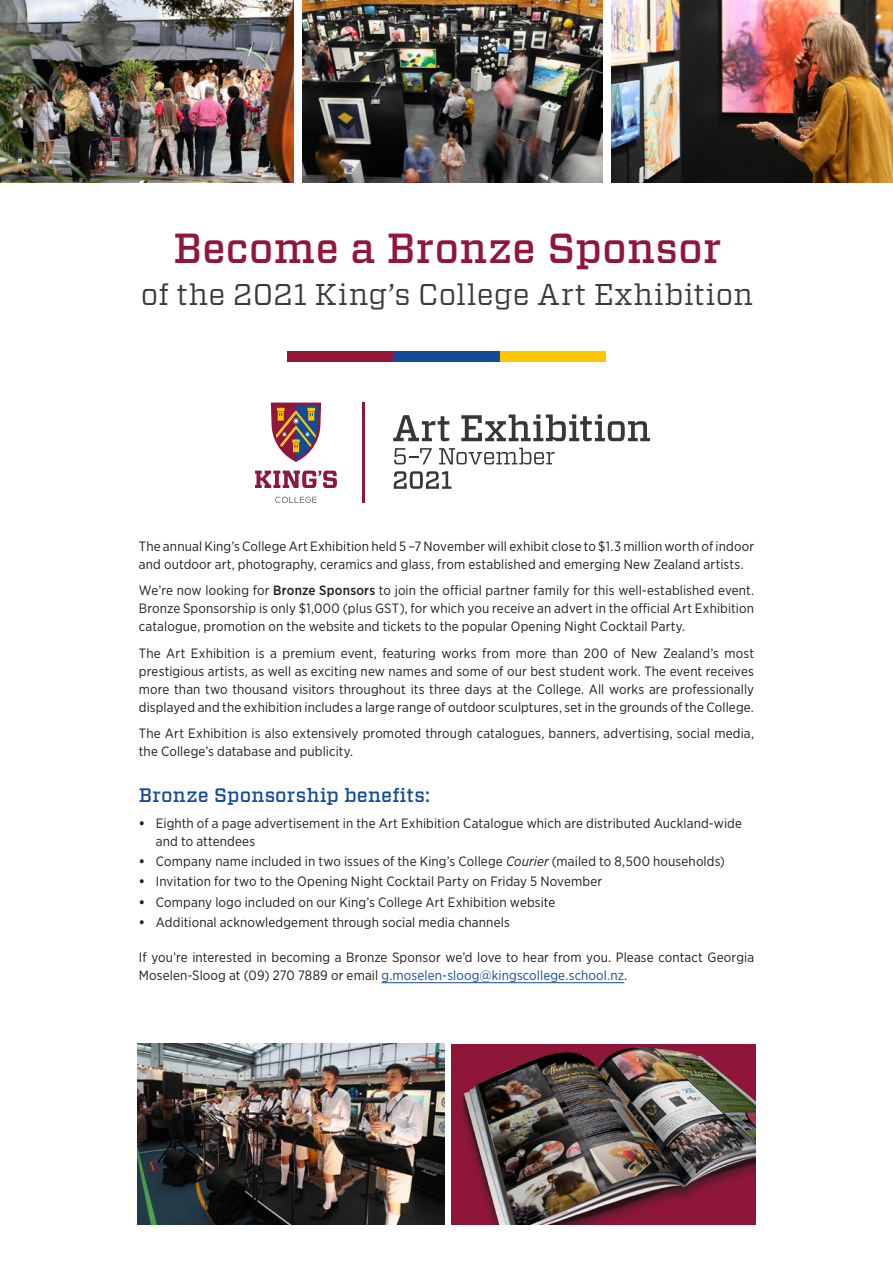
<style>
.page{position:relative;width:893px;height:1263px;background:#fff}
.page>*{position:absolute;margin:0;border:0;box-sizing:border-box;transform-origin:0 0}
.t1{font:500 42px "Vitesse";color:#90173a}
.t2{font:30px "Vitesse";letter-spacing:.01em;color:#3e3936}
.t3{font:500 19.5px "Vitesse";letter-spacing:.015em;color:#144b97}
.t4{font:13.5px/18px "Gotham Narrow";letter-spacing:.01em;color:#1d1d1b}
.s1{font-weight:500}
.s2{font-weight:700}
.s3{font-style:italic}
.s4{color:#144b97}
</style>
<div class="page">
<img style="left:137px;top:1044px;width:307px;height:181px">
<hr style="left:381px;top:982px;width:243px;height:1px;background:#144b97">
<div style="left:499px;top:351px;width:107px;height:10px;background:#fdc601"></div>
<div style="left:287px;top:351px;width:107px;height:10px;background:#90173a"></div>
<div style="left:393px;top:351px;width:107px;height:10px;background:#144b97"></div>
<img style="left:451px;top:1044px;width:305px;height:181px">
<img style="left:0;top:0;width:294px;height:183px">
<svg style="left:271px;top:403px;width:50px;height:59px"></svg>
<svg style="left:275px;top:497px;width:42px;height:6px"></svg>
<svg style="left:255px;top:471px;width:82px;height:17px"></svg>
<hr style="left:362px;top:403px;width:3px;height:100px;background:#90173a">
<svg style="left:393px;top:415px;width:56px;height:26px"></svg>
<svg style="left:461px;top:414px;width:189px;height:27px"></svg>
<svg style="left:394px;top:448px;width:38px;height:16px"></svg>
<svg style="left:439px;top:448px;width:115px;height:16px"></svg>
<svg style="left:394px;top:471px;width:57px;height:18px"></svg>
<img style="left:302px;top:0;width:300px;height:183px">
<img style="left:611px;top:0;width:282px;height:183px">
<h1 class="t1" style="left:173px;top:221px;width:549px">Become a Bronze Sponsor</h1>
<h2 class="t2" style="left:141px;top:274px;width:614px">of the 2021 King’s College Art Exhibition</h2>
<p class="t4" style="left:139px;top:537px;width:617px">The annual King’s College Art Exhibition held 5 –7 November will exhibit close to $1.3 million worth of indoor and outdoor art, photography, ceramics and glass, from established and emerging New Zealand artists.</p>
<p class="t4" style="left:139px;top:581px;width:617px;text-align:justify">We’re now looking for <span class="s1">Bronze Sponsors</span> to join the official partner family for this well‑established event.<br>Bronze Sponsorship is only $1,000 (plus GST), for which you receive an advert in the official Art Exhibition catalogue, promotion on the website and tickets to the popular Opening Night Cocktail Party.</p>
<p class="t4" style="left:139px;top:644px;width:617px;text-align:justify">The Art Exhibition is a premium event, featuring works from more than 200 of New Zealand’s most prestigious artists, as well as exciting new names and some of our best student work. The event receives more than two thousand visitors throughout its three days at the College. All works are professionally displayed and the exhibition includes a large range of outdoor sculptures, set in the grounds of the College.</p>
<p class="t4" style="left:139px;top:724px;width:617px">The Art Exhibition is also extensively promoted through catalogues, banners, advertising, social media, the College’s database and publicity.</p>
<h3 class="t3" style="left:139px;top:782px;width:293px">Bronze Sponsorship benefits:</h3>
<p class="t4" style="left:156px;top:814px;width:588px;text-indent:-17px"><span class="s2">•</span> Eighth of a page advertisement in the Art Exhibition Catalogue which are distributed Auckland-wide and to attendees</p>
<p class="t4" style="left:139px;top:852px;width:587px"><span class="s2">•</span> Company name included in two issues of the King’s College <span class="s3">Courier</span> (mailed to 8,500 households)</p>
<p class="t4" style="left:139px;top:872px;width:465px"><span class="s2">•</span> Invitation for two to the Opening Night Cocktail Party on Friday 5 November</p>
<p class="t4" style="left:139px;top:892px;width:418px"><span class="s2">•</span> Company logo included on our King’s College Art Exhibition website</p>
<p class="t4" style="left:139px;top:913px;width:372px"><span class="s2">•</span> Additional acknowledgement through social media channels</p>
<p class="t4" style="left:139px;top:948px;width:617px">If you’re interested in becoming a Bronze Sponsor we’d love to hear from you. Please contact Georgia<br>Moselen-Sloog at (09) 270 7889 or email <span class="s4">g.moselen-sloog@kingscollege.school.nz</span>.</p>
</div>
